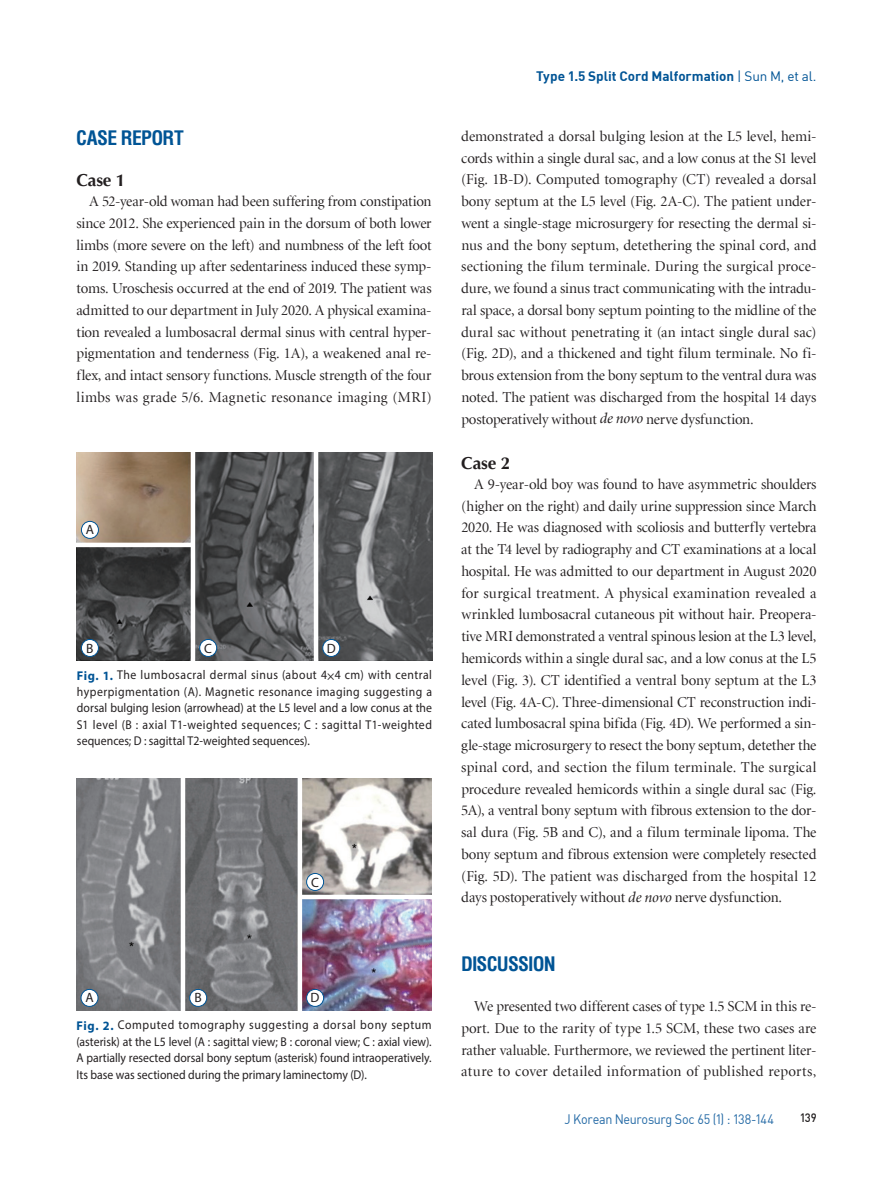
<style>
.page{position:relative;width:893px;height:1191px;background:#fff}
.page>*{position:absolute;margin:0;border:0;box-sizing:border-box;transform-origin:0 0}
.t1{font:700 condensed 19.5px "Helvetica";letter-spacing:-.035em;color:#005495}
.t2{font:700 17.25px "Optima";letter-spacing:-.01em;color:#231f20}
.t3{font:15px/21.8px "Minion LT Display";letter-spacing:.01em;color:#231f20;text-align:justify}
.t4{font:700 13.5px "DIN";letter-spacing:-.005em;color:#005495}
.t5{font:13.5px "DIN";letter-spacing:-.02em;color:#2369a5;scale:.93 1}
.t6{font:13.5px "Myriad Pro";color:#231f20}
.t7{font:12.75px/16.5px "Myriad Pro";letter-spacing:.005em;color:#231f20;text-align:justify;scale:.92 1}
.t8{font:12px "Dinmed";color:#231f20;scale:.93 1}
.s1{font-weight:700;color:#005495}
.s2{font-weight:400}
.s3{font-family:"Minion LT";font-style:italic}
</style>
<div class="page">
<img style="left:77px;top:452px;width:355px;height:208px">
<hr style="left:191px;top:451px;width:4px;height:211px;background:#fff">
<div style="left:75px;top:542px;width:119px;height:5px;background:#fff"></div>
<hr style="left:314px;top:451px;width:4px;height:211px;background:#fff">
<div style="left:81px;top:521px;width:17px;height:17px;background:#fff;border-radius:50%"></div>
<div style="left:81px;top:521px;width:18px;height:17px;border:1px solid #005495;border-radius:50%"></div>
<div style="left:81px;top:639px;width:17px;height:17px;background:#fff;border-radius:50%"></div>
<div style="left:81px;top:639px;width:18px;height:17px;border:1px solid #005495;border-radius:50%"></div>
<div style="left:200px;top:639px;width:17px;height:17px;background:#fff;border-radius:50%"></div>
<div style="left:199px;top:639px;width:18px;height:17px;border:1px solid #005495;border-radius:50%"></div>
<div style="left:323px;top:639px;width:17px;height:17px;background:#fff;border-radius:50%"></div>
<div style="left:323px;top:639px;width:17px;height:17px;border:1px solid #005495;border-radius:50%"></div>
<img style="left:77px;top:779px;width:355px;height:231px">
<hr style="left:181px;top:778px;width:4px;height:233px;background:#fff">
<div style="left:300px;top:894px;width:133px;height:5px;background:#fff"></div>
<hr style="left:298px;top:778px;width:4px;height:233px;background:#fff">
<div style="left:81px;top:989px;width:17px;height:17px;background:#fff;border-radius:50%"></div>
<div style="left:81px;top:989px;width:17px;height:17px;border:1px solid #005495;border-radius:50%"></div>
<div style="left:190px;top:989px;width:17px;height:17px;background:#fff;border-radius:50%"></div>
<div style="left:189px;top:989px;width:18px;height:17px;border:1px solid #005495;border-radius:50%"></div>
<div style="left:307px;top:873px;width:17px;height:17px;background:#fff;border-radius:50%"></div>
<div style="left:306px;top:873px;width:18px;height:17px;border:1px solid #005495;border-radius:50%"></div>
<div style="left:307px;top:989px;width:17px;height:17px;background:#fff;border-radius:50%"></div>
<div style="left:306px;top:989px;width:18px;height:17px;border:1px solid #005495;border-radius:50%"></div>
<h1 class="t1" style="left:76px;top:125px;width:109px">CASE REPORT</h1>
<p class="t2" style="left:76px;top:169px;width:50px">Case 1</p>
<p class="t3" style="left:76px;top:191px;width:357px;text-indent:13px">A 52-year-old woman had been suffering from constipation since 2012. She experienced pain in the dorsum of both lower limbs (more severe on the left) and numbness of the left foot in 2019. Standing up after sedentariness induced these symp&shy;toms. Uroschesis occurred at the end of 2019. The patient was admitted to our department in July 2020. A physical examina&shy;tion revealed a lumbosacral dermal sinus with central hyper&shy;pigmentation and tenderness (Fig. 1A), a weakened anal re&shy;flex, and intact sensory functions. Muscle strength of the four limbs was grade 5/6. Magnetic resonance imaging (MRI)</p>
<p class="t6" style="left:86px;top:521px;width:10px">a</p>
<p class="t6" style="left:86px;top:639px;width:9px">b</p>
<p class="t6" style="left:204px;top:639px;width:9px">c</p>
<p class="t6" style="left:327px;top:639px;width:10px">d</p>
<p class="t7" style="left:77px;top:666px;width:387px"><span class="s1">Fig. 1.</span> The lumbosacral dermal sinus (about 4×4 cm) with central hyperpigmentation (a). Magnetic resonance imaging suggesting a dorsal bulging lesion (arrowhead) at the L5 level and a low conus at the S1 level (b : axial T1-weighted sequences; c : sagittal T1-weighted sequences; d : sagittal T2-weighted sequences).</p>
<p class="t6" style="left:85px;top:989px;width:10px">a</p>
<p class="t6" style="left:195px;top:989px;width:9px">b</p>
<p class="t6" style="left:311px;top:873px;width:9px">c</p>
<p class="t6" style="left:311px;top:989px;width:10px">d</p>
<p class="t7" style="left:77px;top:1016px;width:387px"><span class="s1">Fig. 2.</span> computed tomography suggesting a dorsal bony septum (asterisk) at the L5 level (a : sagittal view; b : coronal view; c : axial view). a partially resected dorsal bony septum (asterisk) found intraoperatively.<br>Its base was sectioned during the primary laminectomy (d).</p>
<p class="t4" style="left:536px;top:68px;width:282px">Type 1.5 Split Cord Malformation <span class="s2">| Sun M, et al.</span></p>
<p class="t3" style="left:461px;top:126px;width:357px">demonstrated a dorsal bulging lesion at the L5 level, hemi&shy;cords within a single dural sac, and a low conus at the S1 level (Fig. 1B-D). Computed tomography (CT) revealed a dorsal bony septum at the L5 level (Fig. 2A-C). The patient under&shy;went a single-stage microsurgery for resecting the dermal si&shy;nus and the bony septum, detethering the spinal cord, and sectioning the filum terminale. During the surgical proce&shy;dure, we found a sinus tract communicating with the intradu&shy;ral space, a dorsal bony septum pointing to the midline of the dural sac without penetrating it (an intact single dural sac) (Fig. 2D), and a thickened and tight filum terminale. No fi&shy;brous extension from the bony septum to the ventral dura was noted. The patient was discharged from the hospital 14 days postoperatively without <span class="s3">de novo</span> nerve dysfunction.</p>
<p class="t2" style="left:461px;top:451px;width:51px">Case 2</p>
<p class="t3" style="left:461px;top:474px;width:357px;text-indent:13px">A 9-year-old boy was found to have asymmetric shoulders (higher on the right) and daily urine suppression since March 2020. He was diagnosed with scoliosis and butterfly vertebra at the T4 level by radiography and CT examinations at a local hospital. He was admitted to our department in August 2020 for surgical treatment. A physical examination revealed a wrinkled lumbosacral cutaneous pit without hair. Preopera&shy;tive MRI demonstrated a ventral spinous lesion at the L3 level, hemicords within a single dural sac, and a low conus at the L5 level (Fig. 3). CT identified a ventral bony septum at the L3 level (Fig. 4A-C). Three-dimensional CT reconstruction indi&shy;cated lumbosacral spina bifida (Fig. 4D). We performed a sin&shy;gle-stage microsurgery to resect the bony septum, detether the spinal cord, and section the filum terminale. The surgical procedure revealed hemicords within a single dural sac (Fig.<br>5A), a ventral bony septum with fibrous extension to the dor&shy;sal dura (Fig. 5B and C), and a filum terminale lipoma. The bony septum and fibrous extension were completely resected (Fig. 5D). The patient was discharged from the hospital 12 days postoperatively without <span class="s3">de novo</span> nerve dysfunction.</p>
<h1 class="t1" style="left:461px;top:951px;width:96px">DISCUSSION</h1>
<p class="t3" style="left:461px;top:996px;width:357px;text-indent:13px">We presented two different cases of type 1.5 SCM in this re&shy;port. Due to the rarity of type 1.5 SCM, these two cases are rather valuable. Furthermore, we reviewed the pertinent liter&shy;ature to cover detailed information of published reports,</p>
<p class="t5" style="left:565px;top:1110px;width:227px">J Korean Neurosurg Soc 65 (1) : 138-144</p>
<p class="t8" style="left:800px;top:1109px;width:20px">139</p>
</div>
